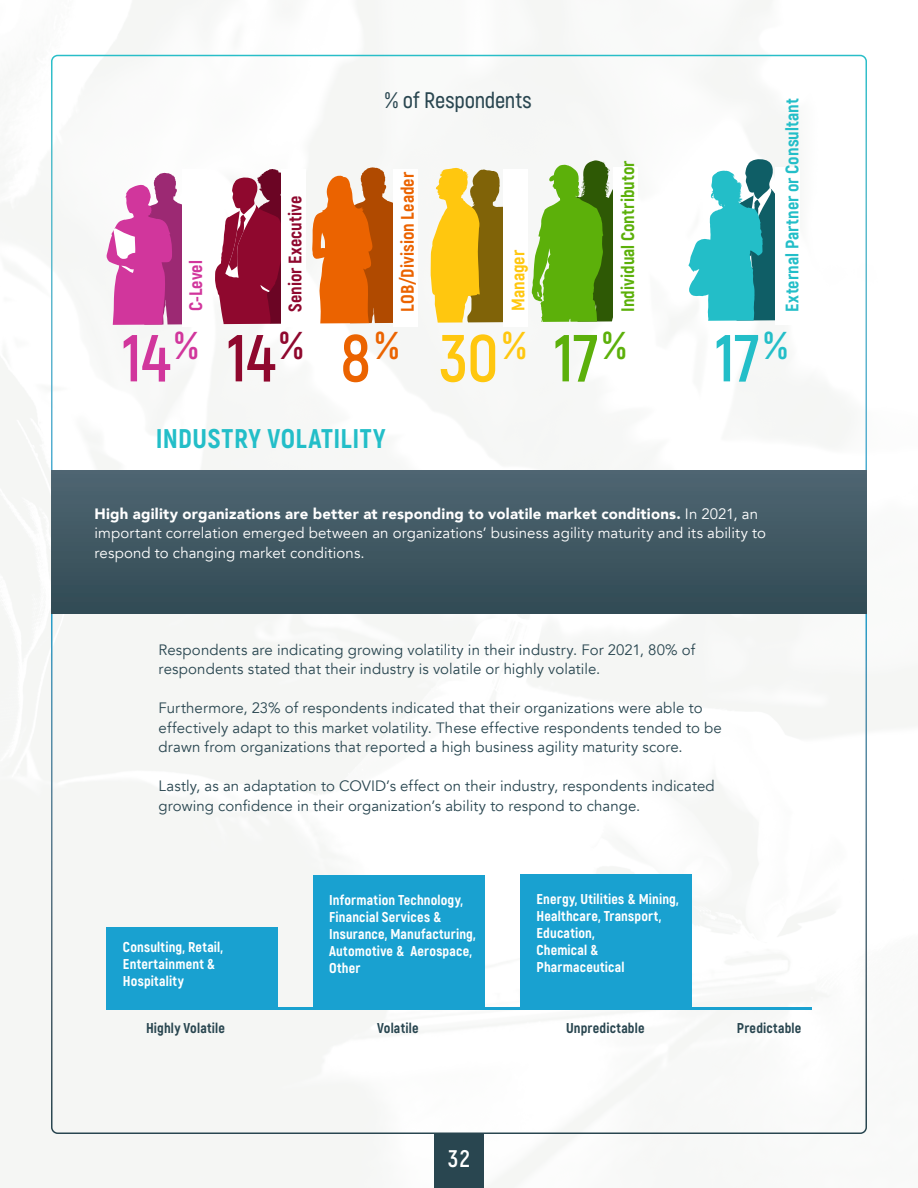
<style>
.page{position:relative;width:918px;height:1188px;background:#fff}
.page>*{position:absolute;margin:0;border:0;box-sizing:border-box;transform-origin:0 0}
.t1{font:700 66.45px "Akrobat";color:#d1369c}
.t2{font:700 66.45px "Akrobat";color:#ffc70f}
.t3{font:700 66.45px "Akrobat";color:#23bec8}
.t4{font:700 66.45px "Akrobat";color:#eb6300}
.Subtitle{font:800 27px "Akrobat";letter-spacing:.02em;color:#23bec8}
.t5{font:700 24px "Akrobat";color:#fff}
.Chart_Title{font:600 22.5px "Akrobat";letter-spacing:-.01em;color:#294650}
.t6{font:800 18.15px "Akrobat";letter-spacing:.005em;color:#23bec8}
.t7{font:800 18.15px "Akrobat";color:#5cb00a}
.t8{font:800 18.15px "Akrobat";color:#eb6300}
.t9{font:800 18.15px "Akrobat";color:#8f082e}
.t10{font:800 18.15px "Akrobat";letter-spacing:.005em;color:#d1369c}
.t11{font:800 18.15px "Akrobat";color:#ffc70f}
.Body_Copy{font:15px/19.5px "Avenir";letter-spacing:.005em;color:#294650}
.Body_Copy-2{font:15px/19.5px "Avenir";letter-spacing:.005em;color:#fff}
.t12{font:800 14.25px/17.1px "Akrobat";letter-spacing:.01em;color:#fff}
.t13{font:800 14.25px "Akrobat";letter-spacing:.01em;color:#294650}
.s1{color:#8f082e}
.s2{color:#5cb00a}
.s3{font-weight:900}
</style>
<div class="page">
<img style="left:0;top:0;width:918px;height:1188px">
<div style="left:434px;top:1134px;width:50px;height:54px;background:#294650"></div>
<svg style="left:106px;top:173px;width:76px;height:152px"></svg>
<svg style="left:312px;top:167px;width:102px;height:158px"></svg>
<svg style="left:215px;top:169px;width:67px;height:156px"></svg>
<svg style="left:427px;top:168px;width:90px;height:157px"></svg>
<svg style="left:688px;top:159px;width:100px;height:166px"></svg>
<svg style="left:532px;top:160px;width:97px;height:165px"></svg>
<div style="left:182px;top:169px;width:24px;height:157px;background:#fff"></div>
<div style="left:776px;top:167px;width:24px;height:158px;background:#fff"></div>
<div style="left:503px;top:169px;width:25px;height:157px;background:#fff"></div>
<div style="left:614px;top:167px;width:24px;height:158px;background:#fff"></div>
<div style="left:393px;top:169px;width:24px;height:157px;background:#fff"></div>
<div style="left:282px;top:169px;width:24px;height:157px;background:#fff"></div>
<div style="left:52px;top:471px;width:814px;height:142px;background:linear-gradient(to bottom,#4f6572,#324b55)"></div>
<div style="left:106px;top:928px;width:171px;height:82px;background:#19a1d0"></div>
<div style="left:313px;top:876px;width:172px;height:134px;background:#19a1d0"></div>
<div style="left:520px;top:874px;width:172px;height:135px;background:#19a1d0"></div>
<hr style="left:106px;top:1007px;width:706px;height:3px;background:#19a1d0">
<p class="t10" style="left:184px;top:311px;width:53px;rotate:-90deg">C-Level</p>
<p class="t9" style="left:283px;top:312px;width:117px;rotate:-90deg">Senior Executive</p>
<p class="Chart_Title" style="left:385px;top:87px;width:148px">% of Respondents</p>
<p class="t8" style="left:396px;top:312px;width:141px;rotate:-90deg">LOB/Division Leader</p>
<p class="t11" style="left:507px;top:311px;width:62px;rotate:-90deg">Manager</p>
<p class="t7" style="left:616px;top:312px;width:153px;rotate:-90deg">Individual Contributor</p>
<p class="t6" style="left:781px;top:312px;width:215px;rotate:-90deg">External Partner or Consultant</p>
<p class="t1" style="left:122px;top:317px;width:183px">14<sup>%</sup> <span class="s1">14</span><sup>%</sup></p>
<p class="t4" style="left:340px;top:317px;width:60px">8<sup>%</sup></p>
<p class="t2" style="left:440px;top:317px;width:188px">30<sup>%</sup> <span class="s2">17</span><sup>%</sup></p>
<p class="t3" style="left:715px;top:317px;width:74px">17<sup>%</sup></p>
<p class="Subtitle" style="left:156px;top:422px;width:231px">INDUSTRY VOLATILITY</p>
<p class="Body_Copy-2" style="left:95px;top:504px;width:673px"><span class="s3">High agility organizations are better at responding to volatile market conditions.</span> In 2021, an important correlation emerged between an organizations’ business agility maturity and its ability to respond to changing market conditions.</p>
<p class="Body_Copy" style="left:159px;top:640px;width:538px">Respondents are indicating growing volatility in their industry. For 2021, 80% of respondents stated that their industry is volatile or highly volatile.</p>
<p class="Body_Copy" style="left:159px;top:699px;width:565px">Furthermore, 23% of respondents indicated that their organizations were able to effectively adapt to this market volatility. These effective respondents tended to be drawn from organizations that reported a high business agility maturity score.</p>
<p class="Body_Copy" style="left:159px;top:777px;width:558px">Lastly, as an adaptation to COVID’s effect on their industry, respondents indicated growing confidence in their organization’s ability to respond to change.</p>
<p class="t12" style="left:123px;top:938px;width:102px">Consulting, Retail,<br>Entertainment &amp;<br>Hospitality</p>
<p class="t13" style="left:146px;top:1019px;width:80px">Highly Volatile</p>
<p class="t12" style="left:329px;top:891px;width:148px">Information Technology,<br>Financial Services &amp;<br>Insurance, Manufacturing,<br>Automotive &amp; Aerospace,<br>Other</p>
<p class="t12" style="left:537px;top:890px;width:144px">Energy, Utilities &amp; Mining,<br>Healthcare, Transport,<br>Education,<br>Chemical &amp;<br>Pharmaceutical</p>
<p class="t13" style="left:377px;top:1019px;width:43px">Volatile</p>
<p class="t13" style="left:566px;top:1019px;width:80px">Unpredictable</p>
<p class="t13" style="left:737px;top:1019px;width:66px">Predictable</p>
<h3 class="t5" style="left:448px;top:1144px;width:23px">32</h3>
</div>
